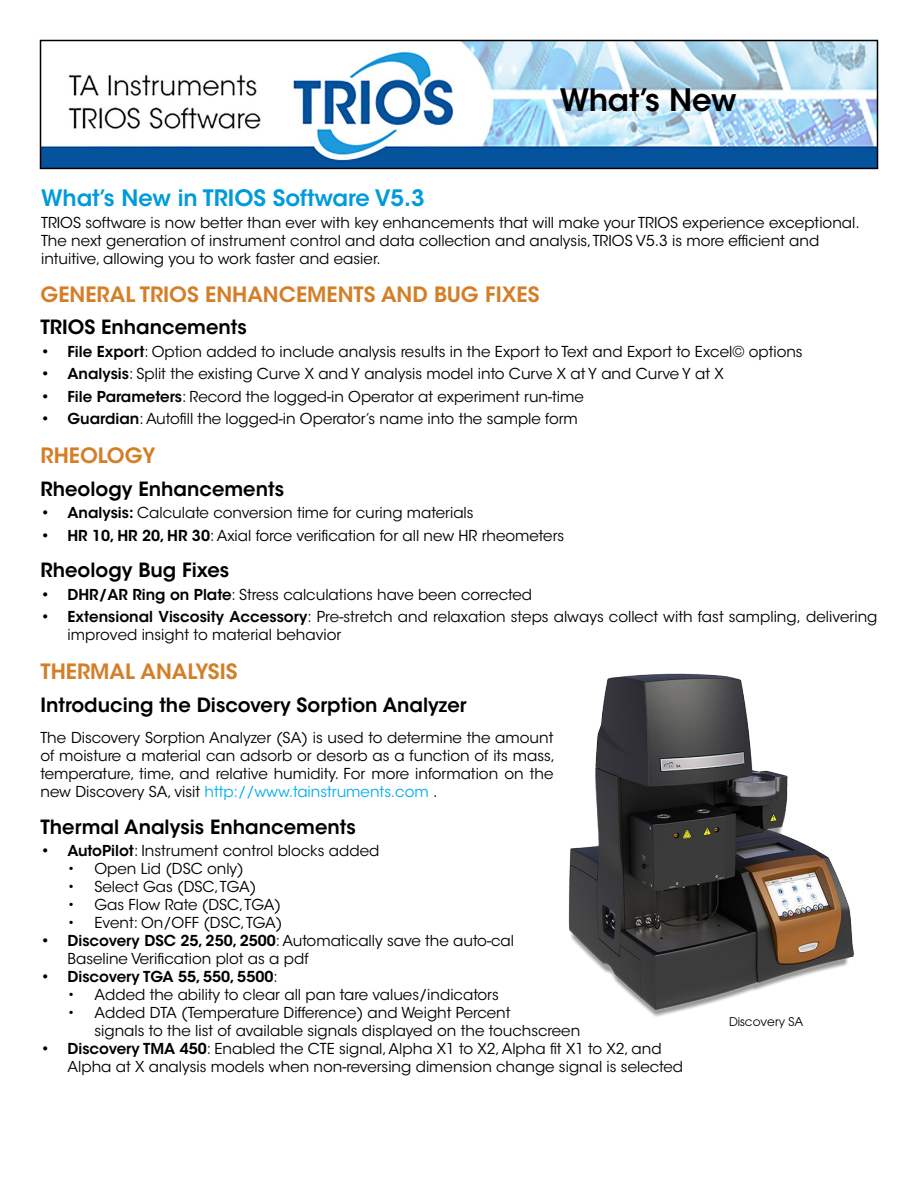
<style>
.page{position:relative;width:918px;height:1188px;background:#fff}
.page>*{position:absolute;margin:0;border:0;box-sizing:border-box;transform-origin:0 0}
.t1{font:600 30.75px "ITC Avant Garde Std";letter-spacing:-.01em;color:#000}
.t2{font:600 22.5px "ITC Avant Garde Std";color:#009bda}
.t3{font:600 21px "ITC Avant Garde Std";color:#d47f28}
.t4{font:600 19.5px "ITC Avant Garde Std";color:#000}
.t5{font:15px/18px "ITC Avant Garde Std";color:#000}
.t6{font:600 15px "ITC Avant Garde Std";color:#000}
.t7{font:12px "ITC Avant Garde Pro";color:#000}
.s1{font-weight:600}
.s2{color:#00aeef}
.s3{font-weight:400}
</style>
<div class="page">
<img style="left:43px;top:43px;width:832px;height:123px">
<div style="left:40px;top:40px;width:838px;height:129px;border:2px solid #000"></div>
<img style="left:568px;top:673px;width:287px;height:344px">
<h1 class="t1" style="left:560px;top:81px;width:178px">What’s New</h1>
<h2 class="t2" style="left:41px;top:183px;width:385px">What’s New in TRIOS Software V5.3</h2>
<p class="t5" style="left:41px;top:214px;width:820px">TRIOS software is now better than ever with key enhancements that will make your TRIOS experience exceptional.<br>The next generation of instrument control and data collection and analysis, TRIOS V5.3 is more efficient and intuitive, allowing you to work faster and easier.</p>
<h3 class="t3" style="left:40px;top:281px;width:501px">GENERAL TRIOS ENHANCEMENTS AND BUG FIXES</h3>
<h3 class="t4" style="left:40px;top:315px;width:208px">TRIOS Enhancements</h3>
<p class="t5" style="left:40px;top:343px;width:764px"><span class="s1">• File Export</span>: Option added to include analysis results in the Export to Text and Export to Excel© options</p>
<p class="t5" style="left:40px;top:365px;width:685px"><span class="s1">• Analysis</span>: Split the existing Curve X and Y analysis model into Curve X at Y and Curve Y at X</p>
<p class="t5" style="left:40px;top:388px;width:545px"><span class="s1">• File Parameters</span>: Record the logged-in Operator at experiment run-time</p>
<p class="t5" style="left:40px;top:410px;width:539px"><span class="s1">• Guardian</span>: Autofill the logged-in Operator’s name into the sample form</p>
<h3 class="t3" style="left:40px;top:442px;width:117px">RHEOLOGY</h3>
<h3 class="t4" style="left:40px;top:476px;width:245px">Rheology Enhancements</h3>
<p class="t5" style="left:40px;top:504px;width:435px"><span class="s1">• Analysis:</span> Calculate conversion time for curing materials</p>
<p class="t5" style="left:40px;top:526px;width:525px"><span class="s1">• HR 10, HR 20, HR 30</span>: Axial force verification for all new HR rheometers</p>
<h3 class="t4" style="left:40px;top:558px;width:190px">Rheology Bug Fixes</h3>
<p class="t5" style="left:40px;top:586px;width:493px"><span class="s1">• DHR/AR Ring on Plate</span>: Stress calculations have been corrected</p>
<p class="t5" style="left:68px;top:608px;width:811px;text-indent:-27px"><span class="s1">• Extensional Viscosity Accessory</span>: Pre-stretch and relaxation steps always collect with fast sampling, delivering improved insight to material behavior</p>
<h3 class="t3" style="left:40px;top:658px;width:198px">THERMAL ANALYSIS</h3>
<h3 class="t4" style="left:40px;top:692px;width:428px">Introducing the Discovery Sorption Analyzer</h3>
<p class="t5" style="left:40px;top:729px;width:516px;text-align:justify">The Discovery Sorption Analyzer (SA) is used to determine the amount of moisture a material can adsorb or desorb as a function of its mass, temperature, time, and relative humidity. For more information on the new Discovery SA, visit <span class="s2">http://www.tainstruments.com</span> .</p>
<h3 class="t4" style="left:40px;top:814px;width:317px">Thermal Analysis Enhancements</h3>
<p class="t5" style="left:40px;top:842px;width:340px"><span class="s1">• AutoPilot</span>: Instrument control blocks added</p>
<p class="t5" style="left:68px;top:860px;width:178px">• Open Lid (DSC only)</p>
<p class="t5" style="left:68px;top:878px;width:190px">• Select Gas (DSC, TGA)</p>
<p class="t5" style="left:68px;top:896px;width:215px">• Gas Flow Rate (DSC, TGA)</p>
<p class="t5" style="left:68px;top:914px;width:216px">• Event: On/OFF (DSC, TGA)</p>
<p class="t5" style="left:68px;top:932px;width:448px;text-indent:-27px"><span class="s1">• Discovery DSC 25, 250, 2500</span>: Automatically save the auto-cal<br>Baseline Verification plot as a pdf</p>
<p class="t6" style="left:40px;top:967px;width:239px">• Discovery TGA 55, 550, 5500<span class="s3">:</span></p>
<p class="t5" style="left:68px;top:986px;width:433px">• Added the ability to clear all pan tare values/indicators</p>
<p class="t5" style="left:94px;top:1004px;width:487px;text-indent:-27px">• Added DTA (Temperature Difference) and Weight Percent<br>signals to the list of available signals displayed on the touchscreen</p>
<p class="t5" style="left:68px;top:1040px;width:617px;text-indent:-27px"><span class="s1">• Discovery TMA 450</span>: Enabled the CTE signal, Alpha X1 to X2, Alpha fit X1 to X2, and<br>Alpha at X analysis models when non-reversing dimension change signal is selected</p>
<p class="t7" style="left:729px;top:1014px;width:76px">Discovery SA</p>
</div>
